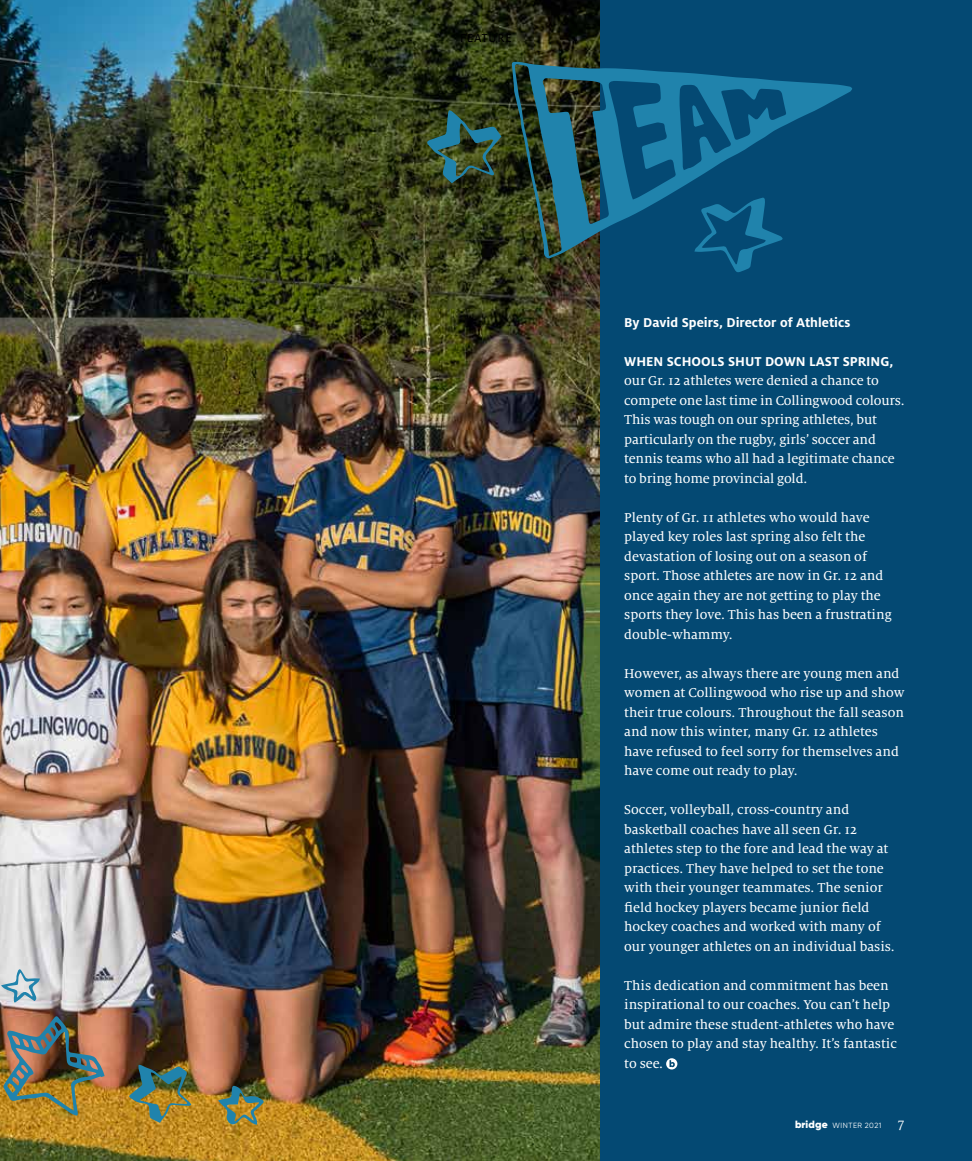
<style>
.page{position:relative;width:972px;height:1161px;background:#fff}
.page>*{position:absolute;margin:0;border:0;box-sizing:border-box;transform-origin:0 0}
.t1{font:14.25px/19.5px "Milo Serif OT Text";color:#fff}
.t2{font:700 14.25px "Milo OT";color:#fff}
.t3{font:12.75px "Milo OT Text";letter-spacing:.06em;color:#000}
.t4{font:7.5px "Gilroy";letter-spacing:.075em;color:#fff}
.s1{font-weight:900;font-size:10.5px}
.s2{font-family:"Milo Serif OT";font-size:15px}
</style>
<div class="page">
<div style="left:577px;top:0;width:395px;height:1161px;background:#044973"></div>
<img style="left:0;top:0;width:600px;height:1161px">
<svg style="left:666px;top:1058px;width:11px;height:12px"></svg>
<svg style="left:670px;top:1060px;width:5px;height:7px"></svg>
<svg style="left:512px;top:62px;width:340px;height:197px"></svg>
<svg style="left:694px;top:197px;width:89px;height:75px"></svg>
<svg style="left:426px;top:110px;width:75px;height:73px;background:#315341"></svg>
<svg style="left:692px;top:105px;width:12px;height:22px"></svg>
<img style="left:3px;top:1015px;width:102px;height:101px">
<img style="left:129px;top:1065px;width:62px;height:58px">
<svg style="left:218px;top:1086px;width:46px;height:39px;background:#777d4e"></svg>
<svg style="left:1px;top:969px;width:39px;height:34px"></svg>
<p class="t3" style="left:460px;top:31px;width:53px">FEATURE</p>
<p class="t2" style="left:624px;top:314px;width:228px">By David Speirs, Director of Athletics</p>
<p class="t2" style="left:624px;top:353px;width:271px">WHEN SCHOOLS SHUT DOWN LAST SPRING,</p>
<p class="t1" style="left:624px;top:371px;width:282px">our Gr. 12 athletes were denied a chance to compete one last time in Collingwood colours.<br>This was tough on our spring athletes, but particularly on the rugby, girls’ soccer and tennis teams who all had a legitimate chance to bring home provincial gold.</p>
<p class="t1" style="left:624px;top:508px;width:269px">Plenty of Gr. 11 athletes who would have played key roles last spring also felt the devastation of losing out on a season of sport. Those athletes are now in Gr. 12 and once again they are not getting to play the sports they love. This has been a frustrating double-whammy.</p>
<p class="t1" style="left:624px;top:664px;width:282px">However, as always there are young men and women at Collingwood who rise up and show their true colours. Throughout the fall season and now this winter, many Gr. 12 athletes have refused to feel sorry for themselves and have come out ready to play.</p>
<p class="t1" style="left:624px;top:800px;width:272px">Soccer, volleyball, cross-country and basketball coaches have all seen Gr. 12 athletes step to the fore and lead the way at practices. They have helped to set the tone with their younger teammates. The senior field hockey players became junior field hockey coaches and worked with many of our younger athletes on an individual basis.</p>
<p class="t1" style="left:624px;top:976px;width:274px">This dedication and commitment has been inspirational to our coaches. You can’t help but admire these student-athletes who have chosen to play and stay healthy. It’s fantastic to see.</p>
<p class="t4" style="left:795px;top:1120px;width:111px"><span class="s1">bridge</span> WINTER 2021 <span class="s2">7</span></p>
</div>
